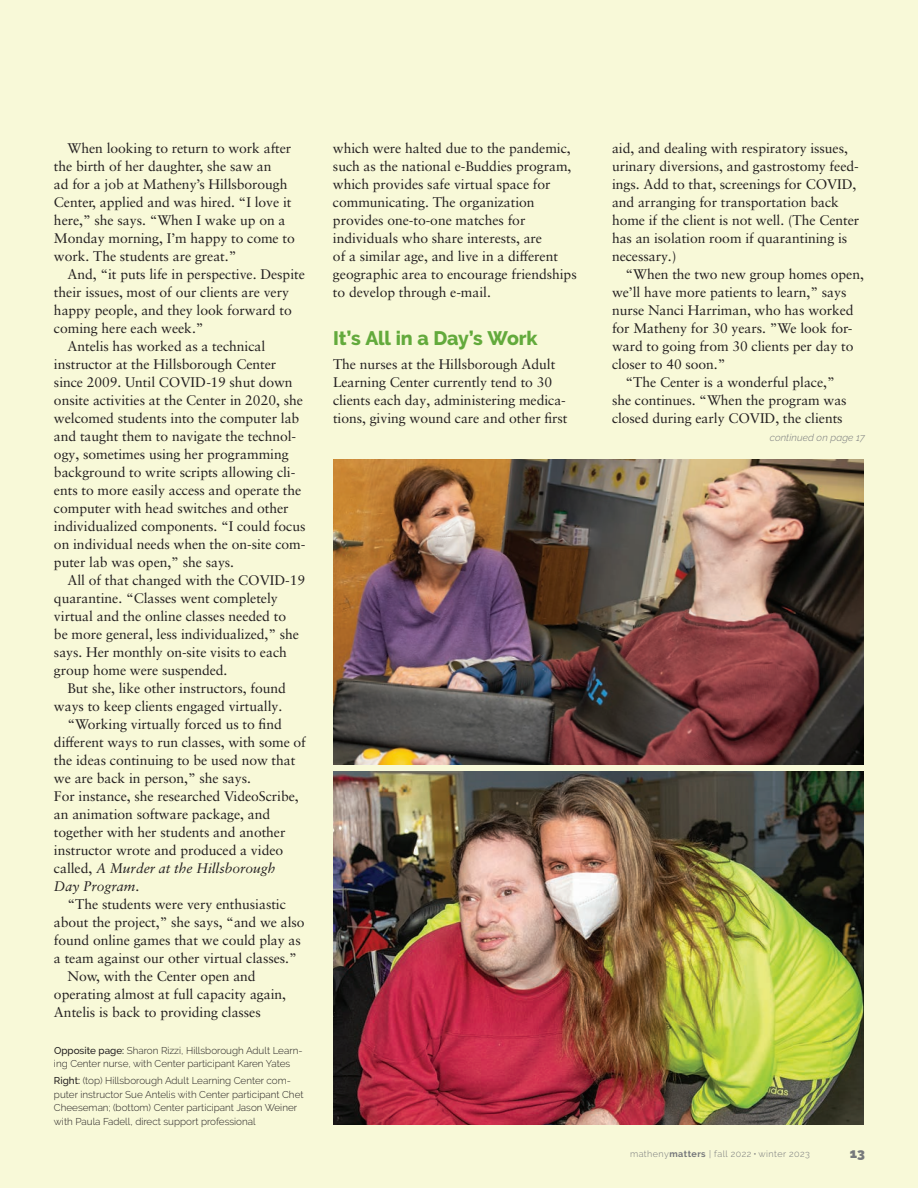
<style>
.page{position:relative;width:918px;height:1188px;background:#f8f9d8}
.page>*{position:absolute;margin:0;border:0;box-sizing:border-box;transform-origin:0 0}
.subhead-features{font:800 19.5px "Raleway";letter-spacing:-.005em;color:#63aa3c}
.body_text-serif{font:13.95px/18px "Sabon LT Pro";letter-spacing:-.005em;color:#231f20}
.t1{font:900 13.5px "Raleway";color:#76787b}
.t2{font:300 9.9px/13.5px "Raleway";color:#231f20}
.t3{font:italic 300 9.9px "Raleway";letter-spacing:.01em;color:#76787b}
.t4{font:300 9px "Raleway";letter-spacing:.05em;color:#76787b}
.s1{font-style:italic}
.s2{font-weight:500}
.s3{font-weight:700}
</style>
<div class="page">
<img style="left:333px;top:459px;width:531px;height:306px">
<img style="left:333px;top:771px;width:531px;height:354px">
<p class="body_text-serif" style="left:54px;top:139px;width:242px;text-indent:14px">When looking to return to work after the birth of her daughter, she saw an<br>ad for a job at Matheny’s Hillsborough Center, applied and was hired. “I love it here,” she says. “When I wake up on a Monday morning, I’m happy to come to work. The students are great.”</p>
<p class="body_text-serif" style="left:54px;top:265px;width:252px;text-indent:14px">And, “it puts life in perspective. Despite their issues, most of our clients are very happy people, and they look forward to coming here each week.”</p>
<p class="body_text-serif" style="left:54px;top:337px;width:253px;text-indent:14px">Antelis has worked as a technical instructor at the Hillsborough Center since 2009. Until COVID-19 shut down onsite activities at the Center in 2020, she welcomed students into the computer lab and taught them to navigate the technol&shy;ogy, sometimes using her programming background to write scripts allowing cli&shy;ents to more easily access and operate the computer with head switches and other individualized components. “I could focus on individual needs when the on-site com&shy;puter lab was open,” she says.</p>
<p class="body_text-serif" style="left:54px;top:571px;width:253px;text-indent:14px">All of that changed with the COVID-19 quarantine. “Classes went completely virtual and the online classes needed to<br>be more general, less individualized,” she says. Her monthly on-site visits to each group home were suspended.</p>
<p class="body_text-serif" style="left:54px;top:679px;width:233px;text-align:right">But she, like other instructors, found ways to keep clients engaged virtually.</p>
<p class="body_text-serif" style="left:54px;top:715px;width:253px;text-indent:14px">“Working virtually forced us to find different ways to run classes, with some of the ideas continuing to be used now that we are back in person,” she says.<br>For instance, she researched VideoScribe, an animation software package, and together with her students and another instructor wrote and produced a video called, <span class="s1">A Murder at the Hillsborough<br>Day Program</span>.</p>
<p class="body_text-serif" style="left:54px;top:895px;width:252px;text-align:center">“The students were very enthusiastic about the project,” she says, “and we also found online games that we could play as a team against our other virtual classes.”</p>
<p class="body_text-serif" style="left:54px;top:967px;width:234px;text-indent:14px">Now, with the Center open and operating almost at full capacity again,<br>Antelis is back to providing classes</p>
<p class="t2" style="left:54px;top:1043px;width:250px"><span class="s2">Opposite page:</span> Sharon Rizzi, Hillsborough Adult Learn&shy;ing Center nurse, with Center participant Karen Yates</p>
<p class="t2" style="left:54px;top:1074px;width:251px"><span class="s2">Right:</span> (top) Hillsborough Adult Learning Center com&shy;puter instructor Sue Antelis with Center participant Chet Cheeseman; (bottom) Center participant Jason Weiner with Paula Fadell, direct support professional</p>
<p class="body_text-serif" style="left:333px;top:139px;width:245px">which were halted due to the pandemic, such as the national e-Buddies program, which provides safe virtual space for communicating. The organization provides one-to-one matches for individuals who share interests, are<br>of a similar age, and live in a different geographic area to encourage friendships to develop through e-mail.</p>
<p class="subhead-features" style="left:333px;top:327px;width:206px">It’s All in a Day’s Work</p>
<p class="body_text-serif" style="left:333px;top:355px;width:236px">The nurses at the Hillsborough Adult Learning Center currently tend to 30 clients each day, administering medica&shy;tions, giving wound care and other first</p>
<p class="body_text-serif" style="left:612px;top:139px;width:249px">aid, and dealing with respiratory issues, urinary diversions, and gastrostomy feed&shy;ings. Add to that, screenings for COVID, and arranging for transportation back home if the client is not well. (The Center has an isolation room if quarantining is necessary.)</p>
<p class="body_text-serif" style="left:612px;top:265px;width:254px;text-indent:14px">“When the two new group homes open, we’ll have more patients to learn,” says nurse Nanci Harriman, who has worked for Matheny for 30 years. ”We look for&shy;ward to going from 30 clients per day to closer to 40 soon.”</p>
<p class="body_text-serif" style="left:612px;top:373px;width:236px;text-align:center">“The Center is a wonderful place,”<br>she continues. “When the program was closed during early COVID, the clients</p>
<p class="t3" style="left:770px;top:432px;width:97px">continued on page 17</p>
<p class="t4" style="left:630px;top:1148px;width:181px">matheny<span class="s3">matters</span> | fall 2022 • winter 2023</p>
<p class="t1" style="left:850px;top:1146px;width:17px">13</p>
</div>
